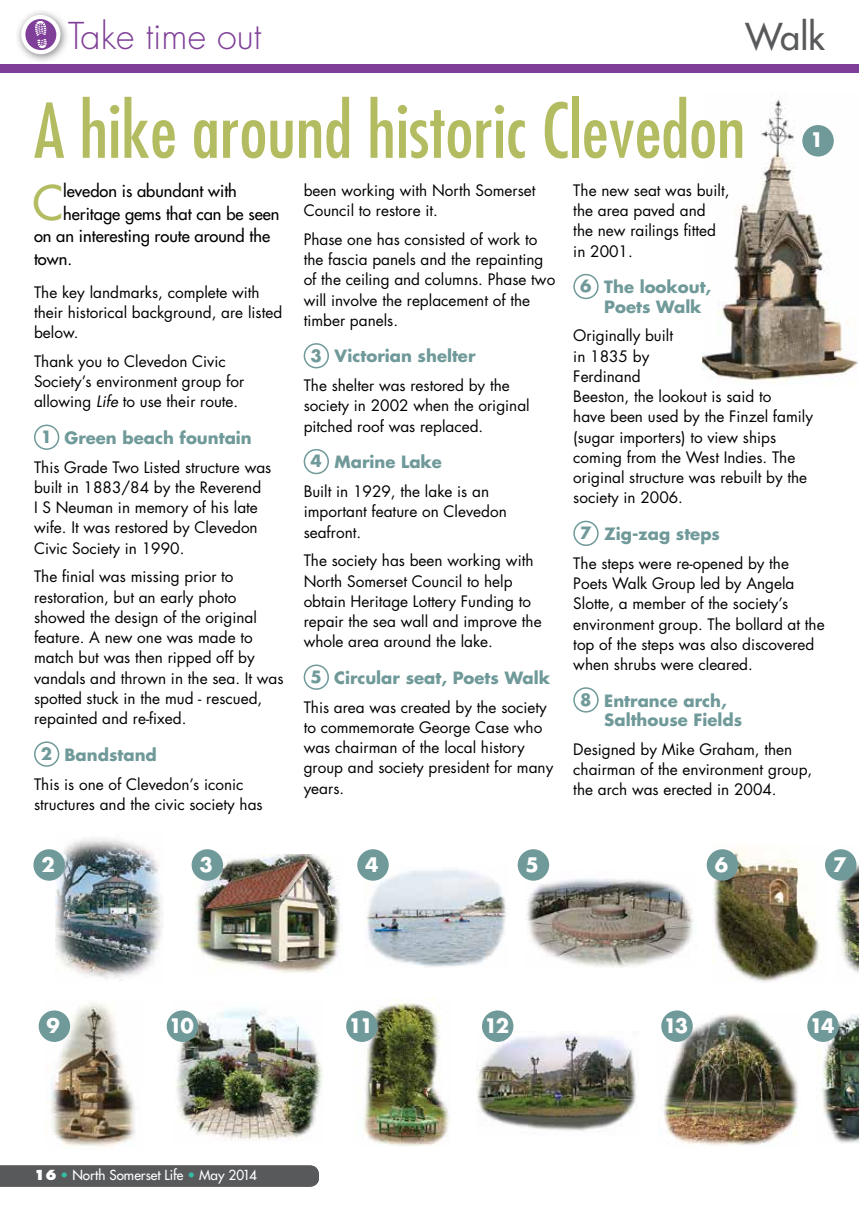
<style>
.page{position:relative;width:859px;height:1208px;background:#fff}
.page>*{position:absolute;margin:0;border:0;box-sizing:border-box;transform-origin:0 0}
.t1{font:condensed 73.5px "Futura LT";color:#b3bc60}
.t2{font:46.35px "Futura LT";color:#b3bc60}
.t3{font:300 36px "Futura LT";color:#7f3f98}
.t4{font:36px "Futura LT";color:#58595b}
.t5{font:700 19.5px "Futura LT";letter-spacing:-.1em;color:#fff}
.t6{font:700 16.5px/19.5px "Futura LT";color:#709999}
.t7{font:16.5px "Futura LT";color:#000}
.t8{font:15.3px/20.2px "Futura LT";color:#000}
.t9{font:13.5px "Futura LT";color:#fff}
.s1{font-style:italic}
.s2{font-weight:800}
.s3{color:#36bba5}
</style>
<div class="page">
<div style="left:0;top:64px;width:859px;height:8px;background:#7f3f98"></div>
<img style="left:357px;top:998px;width:93px;height:148px">
<img style="left:477px;top:1031px;width:159px;height:100px">
<img style="left:194px;top:854px;width:147px;height:119px">
<img style="left:818px;top:1014px;width:41px;height:129px">
<img style="left:712px;top:844px;width:115px;height:138px">
<img style="left:835px;top:849px;width:24px;height:124px">
<img style="left:658px;top:1013px;width:140px;height:133px">
<img style="left:45px;top:1003px;width:90px;height:144px">
<img style="left:525px;top:870px;width:168px;height:98px">
<img style="left:173px;top:1008px;width:149px;height:133px">
<div style="left:346px;top:1010px;width:32px;height:32px;background:#709999;border-radius:50%"></div>
<div style="left:707px;top:849px;width:31px;height:31px;background:#709999;border-radius:50%"></div>
<div style="left:825px;top:849px;width:31px;height:31px;background:#709999;border-radius:50%"></div>
<div style="left:661px;top:1010px;width:32px;height:32px;background:#709999;border-radius:50%"></div>
<div style="left:482px;top:1010px;width:31px;height:32px;background:#709999;border-radius:50%"></div>
<div style="left:192px;top:849px;width:31px;height:31px;background:#709999;border-radius:50%"></div>
<div style="left:167px;top:1010px;width:31px;height:32px;background:#709999;border-radius:50%"></div>
<div style="left:39px;top:1010px;width:31px;height:32px;background:#709999;border-radius:50%"></div>
<div style="left:807px;top:1010px;width:32px;height:32px;background:#709999;border-radius:50%"></div>
<div style="left:518px;top:849px;width:31px;height:31px;background:#709999;border-radius:50%"></div>
<img style="left:56px;top:838px;width:107px;height:141px">
<img style="left:364px;top:868px;width:142px;height:99px">
<div style="left:33px;top:849px;width:32px;height:31px;background:#709999;border-radius:50%"></div>
<div style="left:357px;top:849px;width:32px;height:31px;background:#709999;border-radius:50%"></div>
<img style="left:702px;top:99px;width:156px;height:283px">
<div style="left:802px;top:125px;width:32px;height:31px;background:#709999;border-radius:50%"></div>
<div style="left:0;top:1165px;width:319px;height:21px;background:#58595b"></div>
<div style="left:15px;top:9px;width:55px;height:55px;background:#58595b;opacity:.75"></div>
<svg style="left:23px;top:17px;width:35px;height:35px"></svg>
<svg style="left:35px;top:21px;width:12px;height:27px"></svg>
<div style="left:21px;top:15px;width:39px;height:39px;border:4px solid #fff;border-radius:50%"></div>
<div style="left:34px;top:424px;width:25px;height:26px;border:2px solid #709999;border-radius:50%"></div>
<div style="left:34px;top:741px;width:25px;height:25px;border:2px solid #709999;border-radius:50%"></div>
<div style="left:304px;top:343px;width:25px;height:25px;border:2px solid #709999;border-radius:50%"></div>
<div style="left:304px;top:449px;width:25px;height:25px;border:2px solid #709999;border-radius:50%"></div>
<div style="left:304px;top:664px;width:25px;height:26px;border:2px solid #709999;border-radius:50%"></div>
<div style="left:573px;top:274px;width:26px;height:25px;border:2px solid #709999;border-radius:50%"></div>
<div style="left:573px;top:521px;width:26px;height:25px;border:2px solid #709999;border-radius:50%"></div>
<div style="left:573px;top:687px;width:26px;height:25px;border:2px solid #709999;border-radius:50%"></div>
<h3 class="t3" style="left:68px;top:14px;width:195px">Take time out</h3>
<h3 class="t4" style="left:745px;top:13px;width:81px">Walk</h3>
<h1 class="t1" style="left:34px;top:87px;width:713px">A hike around historic Clevedon</h1>
<h2 class="t2" style="left:33px;top:172px;width:32px">C</h2>
<p class="t7" style="left:63px;top:180px;width:175px">levedon is abundant with</p>
<p class="t5" style="left:810px;top:127px;width:15px">1</p>
<p class="t8" style="left:573px;top:180px;width:158px">The new seat was built, the area paved and<br>the new railings fitted in 2001.</p>
<p class="t6" style="left:604px;top:277px;width:109px;text-indent:-24px">6 The lookout,<br>Poets Walk</p>
<p class="t8" style="left:573px;top:326px;width:241px">Originally built<br>in 1835 by<br>Ferdinand<br>Beeston, the lookout is said to<br>have been used by the Finzel family (sugar importers) to view ships coming from the West Indies. The original structure was rebuilt by the society in 2006.</p>
<p class="t6" style="left:580px;top:524px;width:141px">7 Zig-zag steps</p>
<p class="t8" style="left:573px;top:553px;width:253px">The steps were re-opened by the<br>Poets Walk Group led by Angela<br>Slotte, a member of the society’s environment group. The bollard at the top of the steps was also discovered when shrubs were cleared.</p>
<p class="t6" style="left:604px;top:690px;width:139px;text-indent:-24px">8 Entrance arch,<br>Salthouse Fields</p>
<p class="t8" style="left:573px;top:739px;width:240px">Designed by Mike Graham, then chairman of the environment group, the arch was erected in 2004.</p>
<p class="t8" style="left:304px;top:180px;width:233px">been working with North Somerset<br>Council to restore it.</p>
<p class="t8" style="left:304px;top:229px;width:253px">Phase one has consisted of work to the fascia panels and the repainting of the ceiling and columns. Phase two will involve the replacement of the timber panels.</p>
<p class="t6" style="left:311px;top:346px;width:166px">3 Victorian shelter</p>
<p class="t8" style="left:304px;top:375px;width:228px">The shelter was restored by the society in 2002 when the original pitched roof was replaced.</p>
<p class="t6" style="left:311px;top:452px;width:133px">4 Marine Lake</p>
<p class="t8" style="left:304px;top:481px;width:205px">Built in 1929, the lake is an important feature on Clevedon seafront.</p>
<p class="t8" style="left:304px;top:551px;width:240px">The society has been working with<br>North Somerset Council to help obtain Heritage Lottery Funding to repair the sea wall and improve the whole area around the lake.</p>
<p class="t6" style="left:311px;top:667px;width:241px">5 Circular seat, Poets Walk</p>
<p class="t8" style="left:304px;top:697px;width:251px">This area was created by the society to commemorate George Case who was chairman of the local history group and society president for many years.</p>
<p class="t7" style="left:63px;top:203px;width:218px">heritage gems that can be seen</p>
<p class="t7" style="left:34px;top:225px;width:238px">on an interesting route around the</p>
<p class="t7" style="left:34px;top:248px;width:40px">town.</p>
<p class="t8" style="left:34px;top:282px;width:250px">The key landmarks, complete with their historical background, are listed below.</p>
<p class="t8" style="left:34px;top:351px;width:212px">Thank you to Clevedon Civic<br>Society’s environment group for allowing <span class="s1">Life</span> to use their route.</p>
<p class="t6" style="left:41px;top:428px;width:212px">1 Green beach fountain</p>
<p class="t8" style="left:34px;top:457px;width:239px">This Grade Two Listed structure was built in 1883/84 by the Reverend<br>I S Neuman in memory of his late wife. It was restored by Clevedon<br>Civic Society in 1990.</p>
<p class="t8" style="left:34px;top:567px;width:251px">The finial was missing prior to restoration, but an early photo showed the design of the original feature. A new one was made to match but was then ripped off by vandals and thrown in the sea. It was spotted stuck in the mud - rescued, repainted and re-fixed.</p>
<p class="t6" style="left:41px;top:744px;width:117px">2 Bandstand</p>
<p class="t8" style="left:34px;top:774px;width:230px">This is one of Clevedon’s iconic structures and the civic society has</p>
<p class="t5" style="left:41px;top:851px;width:15px">2</p>
<p class="t5" style="left:365px;top:851px;width:15px">4</p>
<p class="t5" style="left:526px;top:851px;width:15px">5</p>
<p class="t5" style="left:200px;top:851px;width:15px">3</p>
<p class="t5" style="left:715px;top:851px;width:15px">6</p>
<p class="t5" style="left:833px;top:851px;width:15px">7</p>
<p class="t5" style="left:47px;top:1012px;width:15px">9</p>
<p class="t5" style="left:169px;top:1012px;width:26px">10</p>
<p class="t5" style="left:810px;top:1012px;width:26px">14</p>
<p class="t5" style="left:484px;top:1012px;width:26px">12</p>
<p class="t5" style="left:663px;top:1012px;width:26px">13</p>
<p class="t5" style="left:348px;top:1012px;width:26px">11</p>
<p class="t9" style="left:34px;top:1166px;width:224px"><span class="s2">16</span> <span class="s3">•</span> North Somerset Life <span class="s3">•</span> May 2014</p>
<p class="t9" style="left:203px;top:1166px;width:71px">Month Year</p>
</div>
